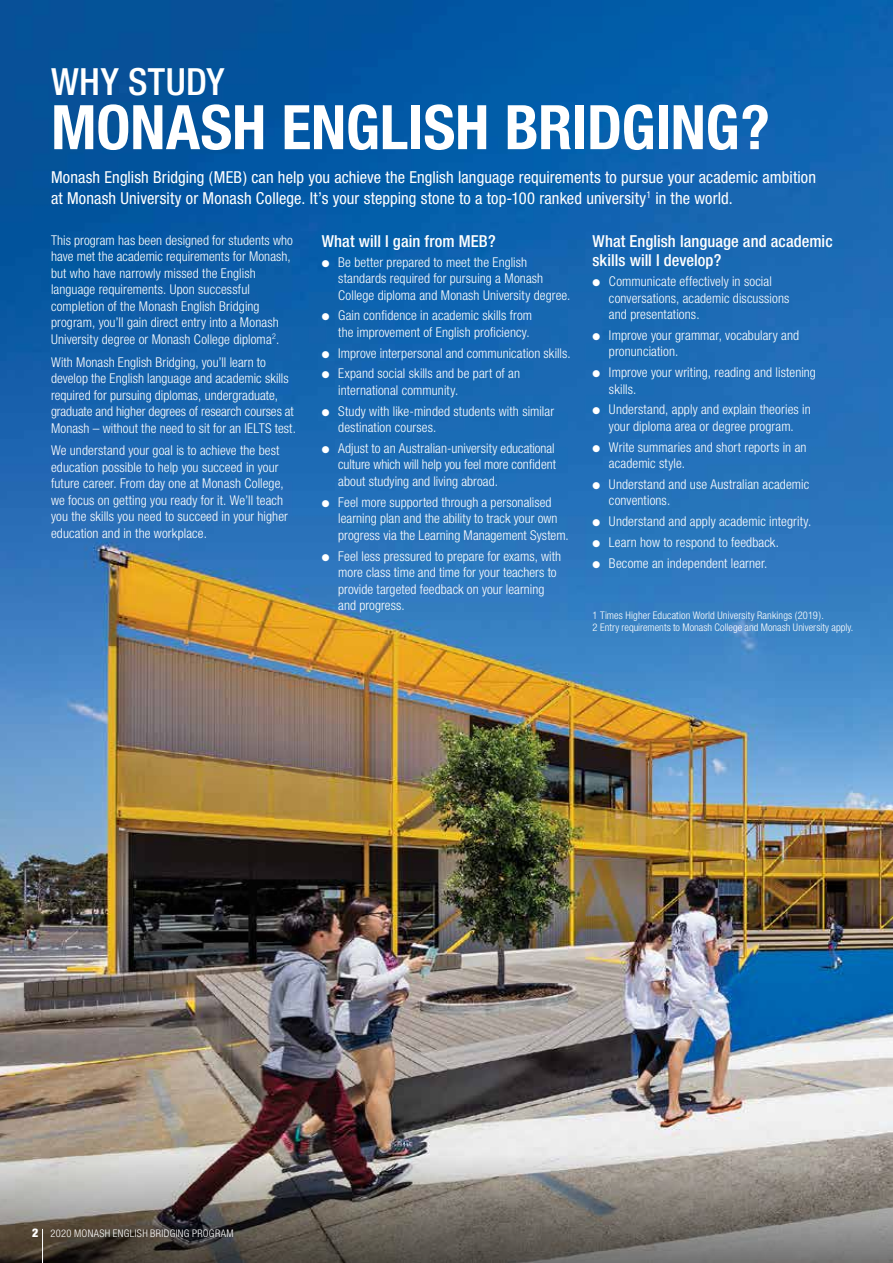
<style>
.page{position:relative;width:893px;height:1263px;background:#fff}
.page>*{position:absolute;margin:0;border:0;box-sizing:border-box;transform-origin:0 0}
.t1{font:700 condensed 61.5px "Helvetica Neue";letter-spacing:-.005em;color:#fff}
.t2{font:500 condensed 37.5px "Helvetica Neue";letter-spacing:.01em;color:#fff}
.t3{font:condensed 16.5px/21px "Helvetica Neue";letter-spacing:.005em;color:#fff}
.t4{font:500 condensed 16.5px/19.5px "Helvetica Neue";letter-spacing:.005em;color:#fff}
.t5{font:300 condensed 13.5px/16.5px "Helvetica Neue";letter-spacing:.005em;color:#fff}
.t6{font:300 condensed 10.5px/12px "Helvetica Neue";letter-spacing:.01em;color:#fff}
.t7{font:300 condensed 10.5px "Helvetica Neue";letter-spacing:.035em;color:#fff}
.s1{font-weight:900;font-size:12px}
</style>
<div class="page">
<img style="left:0;top:0;width:893px;height:1154px">
<svg style="left:0;top:1154px;width:893px;height:109px;background:#7e7974"></svg>
<hr style="left:42px;top:1229px;width:1px;height:34px;background:#fff">
<h2 class="t2" style="left:51px;top:59px;width:175px">WHY STUDY</h2>
<h1 class="t1" style="left:51px;top:90px;width:720px">MONASH ENGLISH BRIDGING?</h1>
<p class="t3" style="left:51px;top:166px;width:766px">Monash English Bridging (MEB) can help you achieve the English language requirements to pursue your academic ambition at Monash University or Monash College. It’s your stepping stone to a top-100 ranked university<sup>1</sup> in the world.</p>
<p class="t5" style="left:51px;top:231px;width:243px">This program has been designed for students who have met the academic requirements for Monash, but who have narrowly missed the English language requirements. Upon successful completion of the Monash English Bridging program, you’ll gain direct entry into a Monash University degree or Monash College diploma<sup>2</sup>.</p>
<p class="t5" style="left:51px;top:353px;width:246px">With Monash English Bridging, you’ll learn to develop the English language and academic skills required for pursuing diplomas, undergraduate, graduate and higher degrees of research courses at Monash – without the need to sit for an IELTS test.</p>
<p class="t5" style="left:51px;top:442px;width:238px">We understand your goal is to achieve the best education possible to help you succeed in your future career. From day one at Monash College, we focus on getting you ready for it. We’ll teach you the skills you need to succeed in your higher education and in the workplace.</p>
<p class="t4" style="left:322px;top:231px;width:176px">What will I gain from MEB?</p>
<p class="t5" style="left:338px;top:254px;width:234px;text-indent:-16px">● Be better prepared to meet the English standards required for pursuing a Monash<br>College diploma and Monash University degree.</p>
<p class="t5" style="left:322px;top:307px;width:212px;text-align:right">● Gain confidence in academic skills from the improvement of English proficiency.</p>
<p class="t5" style="left:322px;top:345px;width:250px">● Improve interpersonal and communication skills.</p>
<p class="t5" style="left:338px;top:365px;width:183px;text-indent:-16px">● Expand social skills and be part of an international community.</p>
<p class="t5" style="left:338px;top:403px;width:217px;text-indent:-16px">● Study with like-minded students with similar destination courses.</p>
<p class="t5" style="left:338px;top:440px;width:219px;text-align:justify;text-indent:-16px">● Adjust to an Australian-university educational culture which will help you feel more confident about studying and living abroad.</p>
<p class="t5" style="left:338px;top:494px;width:232px;text-indent:-16px">● Feel more supported through a personalised learning plan and the ability to track your own progress via the Learning Management System.</p>
<p class="t5" style="left:338px;top:547px;width:224px;text-indent:-16px">● Feel less pressured to prepare for exams, with more class time and time for your teachers to provide targeted feedback on your learning and progress.</p>
<p class="t4" style="left:592px;top:231px;width:242px">What English language and academic skills will I develop?</p>
<p class="t5" style="left:609px;top:273px;width:182px;text-indent:-16px">● Communicate effectively in social conversations, academic discussions and presentations.</p>
<p class="t5" style="left:609px;top:327px;width:192px;text-indent:-16px">● Improve your grammar, vocabulary and pronunciation.</p>
<p class="t5" style="left:609px;top:364px;width:208px;text-indent:-16px">● Improve your writing, reading and listening skills.</p>
<p class="t5" style="left:592px;top:401px;width:220px;text-align:center">● Understand, apply and explain theories in your diploma area or degree program.</p>
<p class="t5" style="left:609px;top:439px;width:199px;text-indent:-16px">● Write summaries and short reports in an academic style.</p>
<p class="t5" style="left:609px;top:476px;width:202px;text-indent:-16px">● Understand and use Australian academic conventions.</p>
<p class="t5" style="left:592px;top:513px;width:220px">● Understand and apply academic integrity.</p>
<p class="t5" style="left:592px;top:534px;width:188px">● Learn how to respond to feedback.</p>
<p class="t5" style="left:592px;top:555px;width:177px">● Become an independent learner.</p>
<p class="t6" style="left:592px;top:609px;width:262px">1 Times Higher Education World University Rankings (2019).<br>2 Entry requirements to Monash College and Monash University apply.</p>
<p class="t7" style="left:32px;top:1227px;width:203px"><span class="s1">2</span> 2020 MONASH ENGLISH BRIDGING PROGRAM</p>
</div>
